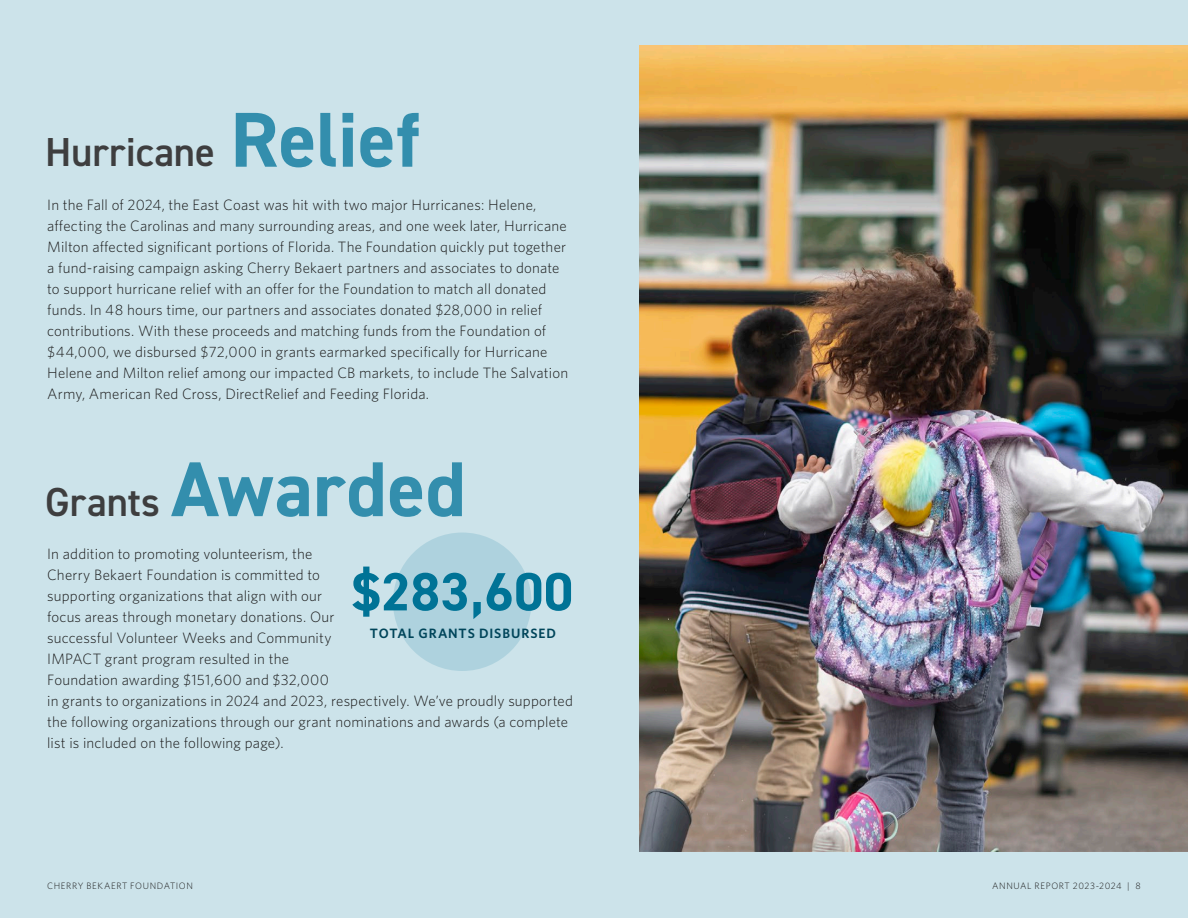
<style>
.page{position:relative;width:1188px;height:918px;background:#cce3ea}
.page>*{position:absolute;margin:0;border:0;box-sizing:border-box;transform-origin:0 0}
.t1{font:700 78px "DIN2014";letter-spacing:.005em;color:#338ead}
.t2{font:700 54px "DIN2014";letter-spacing:.01em;color:#007396}
.t3{font:600 40.5px "DIN2014";color:#3e3e3f}
.Body_Copy{font:300 15px/21px "Whitney";letter-spacing:.01em;color:#1a1a1a}
.Body_Copy-2{font:600 13.5px "Whitney";letter-spacing:.07em;color:#00455a}
.t4{font:300 9.3px "Whitney";letter-spacing:.06em;color:#1a1a1a}
</style>
<div class="page">
<img style="left:639px;top:46px;width:549px;height:805px">
<div style="left:393px;top:533px;width:138px;height:138px;background:#aed2de;border-radius:50%"></div>
<h1 class="t1" style="left:230px;top:88px;width:191px">Relief</h1>
<p class="Body_Copy" style="left:47px;top:193px;width:522px">In the Fall of 2024, the East Coast was hit with two major Hurricanes: Helene, affecting the Carolinas and many surrounding areas, and one week later, Hurricane Milton affected significant portions of Florida. The Foundation quickly put together a fund-raising campaign asking Cherry Bekaert partners and associates to donate to support hurricane relief with an offer for the Foundation to match all donated funds. In 48 hours time, our partners and associates donated $28,000 in relief contributions. With these proceeds and matching funds from the Foundation of $44,000, we disbursed $72,000 in grants earmarked specifically for Hurricane Helene and Milton relief among our impacted CB markets, to include The Salvation Army, American Red Cross, DirectRelief and Feeding Florida.</p>
<h1 class="t3" style="left:45px;top:126px;width:171px">Hurricane</h1>
<h1 class="t1" style="left:171px;top:437px;width:296px">Awarded</h1>
<p class="Body_Copy" style="left:47px;top:543px;width:527px">In addition to promoting volunteerism, the<br>Cherry Bekaert Foundation is committed to<br>supporting organizations that align with our<br>focus areas through monetary donations. Our<br>successful Volunteer Weeks and Community<br>IMPACT grant program resulted in the<br>Foundation awarding $151,600 and $32,000<br>in grants to organizations in 2024 and 2023, respectively. We’ve proudly supported the following organizations through our grant nominations and awards (a complete list is included on the following page).</p>
<h1 class="t3" style="left:45px;top:475px;width:116px">Grants</h1>
<p class="t2" style="left:351px;top:556px;width:223px">$283,600</p>
<p class="Body_Copy-2" style="left:370px;top:624px;width:188px">TOTAL GRANTS DISBURSED</p>
<p class="t4" style="left:47px;top:880px;width:147px">CHERRY BEKAERT FOUNDATION</p>
<p class="t4" style="left:992px;top:880px;width:150px">ANNUAL REPORT 2023-2024 | 8</p>
</div>
